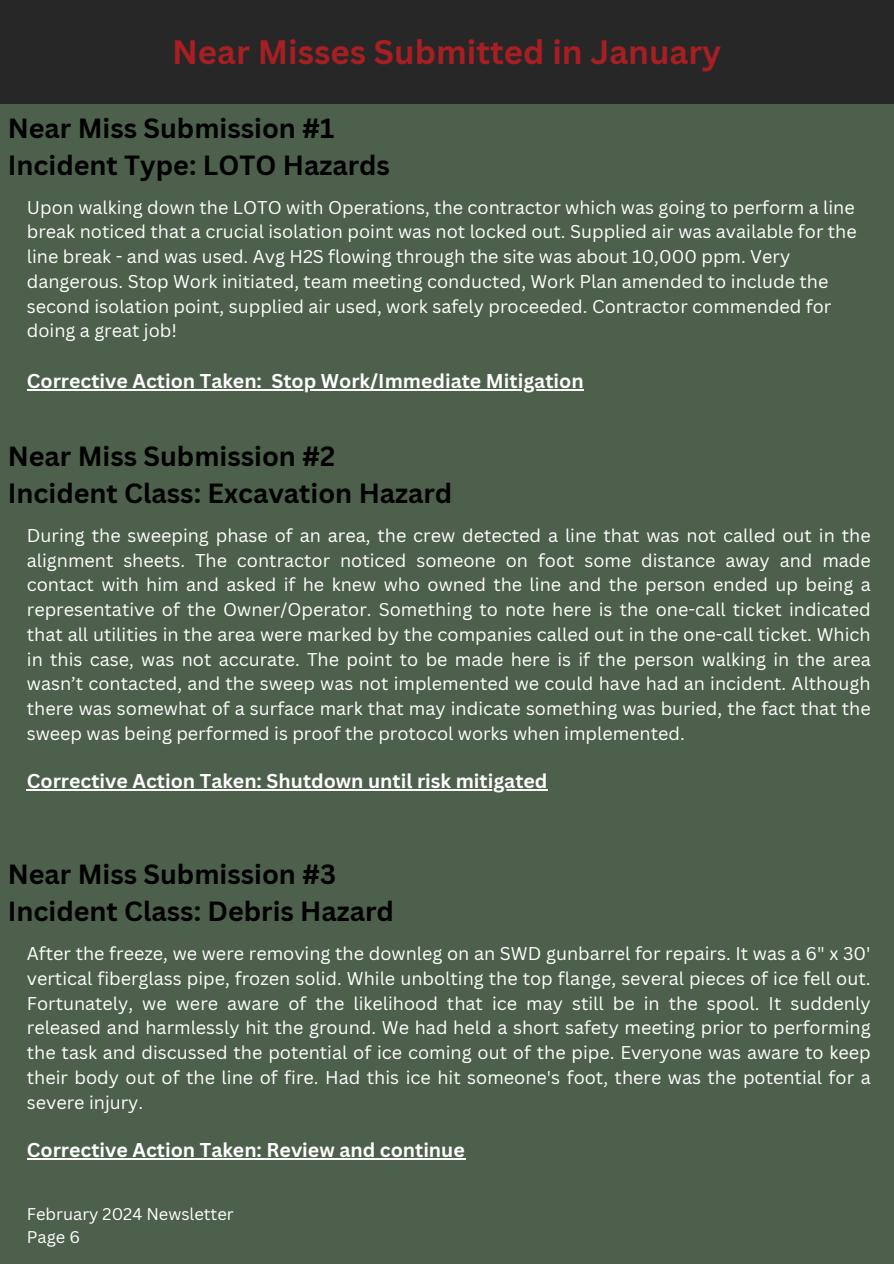
<style>
.page{position:relative;width:894px;height:1264px;background:#fff}
.page>*{position:absolute;margin:0;border:0;box-sizing:border-box;transform-origin:0 0}
.t1{font:700 33px "Canva Sans";color:#a71e23}
.t2{font:700 27px/37.2px "Canva Sans";color:#000}
.t3{font:700 19.5px "Canva Sans";color:#fff}
.t4{font:18px/24.8px "Canva Sans";color:#fff;text-align:justify}
.t5{font:16.5px/22.5px "Canva Sans";color:#fff}
</style>
<div class="page">
<div style="left:0;top:0;width:893px;height:1263px;background:#4c604b"></div>
<div style="left:0;top:0;width:893px;height:103px;background:#272727"></div>
<hr style="left:27px;top:389px;width:235px;height:1px;background:#fff">
<hr style="left:271px;top:389px;width:312px;height:1px;background:#fff">
<hr style="left:27px;top:789px;width:521px;height:1px;background:#fff">
<hr style="left:27px;top:1158px;width:438px;height:1px;background:#fff">
<h1 class="t1" style="left:172px;top:28px;width:550px">Near Misses Submitted in January</h1>
<h2 class="t2" style="left:8px;top:108px;width:383px">Near Miss Submission #1<br>Incident Type: LOTO Hazards</h2>
<h2 class="t4" style="left:27px;top:194px;width:831px;text-align:left">Upon walking down the LOTO with Operations, the contractor which was going to perform a line break noticed that a crucial isolation point was not locked out. Supplied air was available for the line break - and was used. Avg H2S flowing through the site was about 10,000 ppm. Very dangerous. Stop Work initiated, team meeting conducted, Work Plan amended to include the second isolation point, supplied air used, work safely proceeded. Contractor commended for doing a great job!</h2>
<h4 class="t3" style="left:27px;top:367px;width:236px">Corrective Action Taken:</h4>
<h3 class="t3" style="left:271px;top:367px;width:313px">Stop Work/Immediate Mitigation</h3>
<h4 class="t2" style="left:8px;top:437px;width:446px">Near Miss Submission #2<br>Incident Class: Excavation Hazard</h4>
<h3 class="t4" style="left:27px;top:522px;width:845px">During the sweeping phase of an area, the crew detected a line that was not called out in the alignment sheets. The contractor noticed someone on foot some distance away and made contact with him and asked if he knew who owned the line and the person ended up being a representative of the Owner/Operator. Something to note here is the one-call ticket indicated that all utilities in the area were marked by the companies called out in the one-call ticket. Which in this case, was not accurate. The point to be made here is if the person walking in the area wasn’t contacted, and the sweep was not implemented we could have had an incident. Although there was somewhat of a surface mark that may indicate something was buried, the fact that the sweep was being performed is proof the protocol works when implemented.</h3>
<h2 class="t3" style="left:27px;top:767px;width:522px">Corrective Action Taken: Shutdown until risk mitigated</h2>
<h4 class="t2" style="left:8px;top:855px;width:388px">Near Miss Submission #3<br>Incident Class: Debris Hazard</h4>
<h3 class="t4" style="left:27px;top:940px;width:845px">After the freeze, we were removing the downleg on an SWD gunbarrel for repairs. It was a 6" x 30' vertical fiberglass pipe, frozen solid. While unbolting the top flange, several pieces of ice fell out.<br>Fortunately, we were aware of the likelihood that ice may still be in the spool. It suddenly released and harmlessly hit the ground. We had held a short safety meeting prior to performing the task and discussed the potential of ice coming out of the pipe. Everyone was aware to keep their body out of the line of fire. Had this ice hit someone's foot, there was the potential for a severe injury.</h3>
<p class="t3" style="left:27px;top:1136px;width:439px">Corrective Action Taken: Review and continue</p>
<p class="t5" style="left:27px;top:1202px;width:208px">February 2024 Newsletter<br>Page 6</p>
</div>
